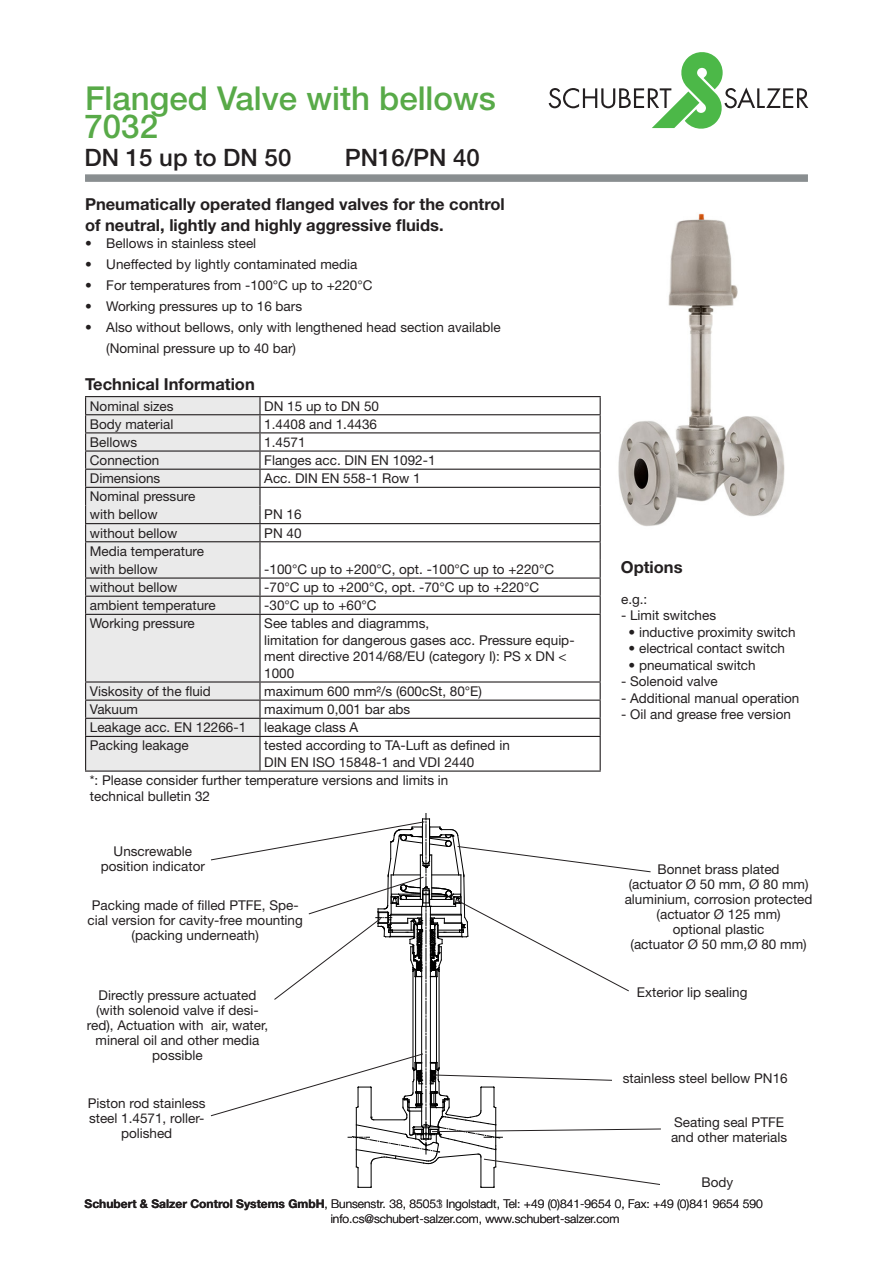
<style>
.page{position:relative;width:893px;height:1263px;background:#fff}
.page>*{position:absolute;margin:0;border:0;box-sizing:border-box;transform-origin:0 0}
.t1{font:500 33px "Helvetica Neue LT Std";color:#58aa48}
.t2{font:500 24px "Helvetica Neue LT Std";color:#231f20}
.Überschrift{font:700 16.5px/21px "Helvetica Neue LT Std";color:#231f20}
.Text{font:13.5px/16.5px "Helvetica Neue LT Std";color:#231f20}
.Zeichnungsbeschriftu{font:13.5px/15px "Helvetica Neue LT Std";color:#231f20;text-align:center}
.t3{font:300 12px "Helvetica Neue LT Std";color:#231f20}
.s1{font-weight:700}
</style>
<div class="page">
<svg style="left:549px;top:52px;width:259px;height:77px"></svg>
<svg style="left:85px;top:174px;width:723px;height:8px;background:#909496"></svg>
<img style="left:618px;top:213px;width:167px;height:313px">
<svg style="left:210px;top:813px;width:451px;height:375px"></svg>
<div style="left:86px;top:397px;width:173px;height:373px;background:#eaeaea"></div>
<svg style="left:261px;top:397px;width:339px;height:373px"></svg>
<hr style="left:85px;top:396px;width:175px;height:1px;background:#231f20">
<hr style="left:260px;top:396px;width:341px;height:1px;background:#231f20">
<hr style="left:85px;top:414px;width:175px;height:1px;background:#231f20">
<hr style="left:260px;top:414px;width:341px;height:1px;background:#231f20">
<hr style="left:85px;top:432px;width:175px;height:1px;background:#231f20">
<hr style="left:260px;top:432px;width:341px;height:1px;background:#231f20">
<hr style="left:85px;top:450px;width:175px;height:2px;background:#231f20">
<hr style="left:260px;top:450px;width:341px;height:2px;background:#231f20">
<hr style="left:85px;top:469px;width:175px;height:1px;background:#231f20">
<hr style="left:260px;top:469px;width:341px;height:1px;background:#231f20">
<hr style="left:85px;top:487px;width:175px;height:1px;background:#231f20">
<hr style="left:260px;top:487px;width:341px;height:1px;background:#231f20">
<hr style="left:85px;top:523px;width:175px;height:1px;background:#231f20">
<hr style="left:260px;top:523px;width:341px;height:1px;background:#231f20">
<hr style="left:85px;top:541px;width:175px;height:1px;background:#231f20">
<hr style="left:260px;top:541px;width:341px;height:1px;background:#231f20">
<hr style="left:260px;top:577px;width:341px;height:2px;background:#231f20">
<hr style="left:85px;top:596px;width:175px;height:1px;background:#231f20">
<hr style="left:260px;top:596px;width:341px;height:1px;background:#231f20">
<svg style="left:259px;top:397px;width:2px;height:217px"></svg>
<svg style="left:600px;top:397px;width:1px;height:217px"></svg>
<hr style="left:85px;top:614px;width:175px;height:1px;background:#231f20">
<hr style="left:85px;top:615px;width:1px;height:66px;background:#231f20">
<hr style="left:260px;top:614px;width:341px;height:1px;background:#231f20">
<hr style="left:259px;top:615px;width:2px;height:66px;background:#231f20">
<hr style="left:600px;top:615px;width:1px;height:66px;background:#231f20">
<hr style="left:85px;top:681px;width:175px;height:1px;background:#231f20">
<hr style="left:260px;top:681px;width:341px;height:1px;background:#231f20">
<hr style="left:85px;top:699px;width:175px;height:2px;background:#231f20">
<hr style="left:260px;top:699px;width:341px;height:2px;background:#231f20">
<hr style="left:85px;top:718px;width:175px;height:1px;background:#231f20">
<svg style="left:85px;top:682px;width:1px;height:54px"></svg>
<hr style="left:260px;top:718px;width:341px;height:1px;background:#231f20">
<svg style="left:259px;top:682px;width:2px;height:54px"></svg>
<svg style="left:600px;top:682px;width:1px;height:54px"></svg>
<hr style="left:85px;top:736px;width:175px;height:1px;background:#231f20">
<hr style="left:85px;top:737px;width:1px;height:33px;background:#231f20">
<hr style="left:260px;top:736px;width:341px;height:1px;background:#231f20">
<hr style="left:259px;top:737px;width:2px;height:33px;background:#231f20">
<hr style="left:600px;top:737px;width:1px;height:33px;background:#231f20">
<hr style="left:85px;top:770px;width:175px;height:2px;background:#231f20">
<hr style="left:260px;top:770px;width:341px;height:2px;background:#231f20">
<svg style="left:85px;top:397px;width:1px;height:217px"></svg>
<hr style="left:85px;top:577px;width:175px;height:2px;background:#231f20">
<p class="t1" style="left:85px;top:79px;width:412px">Flanged Valve with bellows</p>
<p class="t2" style="left:85px;top:143px;width:208px">DN 15 up to DN 50</p>
<p class="t2" style="left:345px;top:143px;width:137px">PN16/PN 40</p>
<p class="t1" style="left:85px;top:107px;width:75px">7032</p>
<p class="Überschrift" style="left:85px;top:193px;width:421px">Pneumatically operated flanged valves for the control of neutral, lightly and highly aggressive fluids.</p>
<p class="Text" style="left:85px;top:235px;width:173px">• Bellows in stainless steel</p>
<p class="Text" style="left:85px;top:256px;width:274px">• Uneffected by lightly contaminated media</p>
<p class="Text" style="left:85px;top:277px;width:289px">• For temperatures from -100°C up to +220°C</p>
<p class="Text" style="left:85px;top:298px;width:219px">• Working pressures up to 16 bars</p>
<p class="Text" style="left:106px;top:316px;width:396px;line-height:21px;text-indent:-21px">• Also without bellows, only with lengthened head section available (Nominal pressure up to 40 bar)</p>
<p class="Überschrift" style="left:85px;top:374px;width:171px">Technical Information</p>
<p class="Text" style="left:90px;top:397px;width:85px">Nominal sizes</p>
<p class="Text" style="left:264px;top:397px;width:116px">DN 15 up to DN 50</p>
<p class="Text" style="left:90px;top:415px;width:85px">Body material</p>
<p class="Text" style="left:264px;top:415px;width:114px">1.4408 and 1.4436</p>
<p class="Text" style="left:90px;top:434px;width:49px">Bellows</p>
<p class="Text" style="left:264px;top:434px;width:43px">1.4571</p>
<p class="Text" style="left:90px;top:452px;width:71px">Connection</p>
<p class="Text" style="left:264px;top:452px;width:173px">Flanges acc. DIN EN 1092-1</p>
<p class="Text" style="left:90px;top:470px;width:72px">Dimensions</p>
<p class="Text" style="left:264px;top:470px;width:158px">Acc. DIN EN 558-1 Row 1</p>
<p class="Text" style="left:90px;top:488px;width:107px">Nominal pressure</p>
<p class="Text" style="left:90px;top:506px;width:69px">with bellow</p>
<p class="Text" style="left:264px;top:506px;width:39px">PN 16</p>
<p class="Text" style="left:90px;top:524px;width:89px">without bellow</p>
<p class="Text" style="left:264px;top:524px;width:39px">PN 40</p>
<p class="Text" style="left:90px;top:542px;width:116px">Media temperature</p>
<p class="Text" style="left:90px;top:561px;width:69px">with bellow</p>
<p class="Text" style="left:264px;top:561px;width:291px">-100°C up to +200°C, opt. -100°C up to +220°C</p>
<p class="Text" style="left:90px;top:579px;width:89px">without bellow</p>
<p class="Text" style="left:264px;top:579px;width:276px">-70°C up to +200°C, opt. -70°C up to +220°C</p>
<p class="Text" style="left:90px;top:597px;width:127px">ambient temperature</p>
<p class="Text" style="left:264px;top:597px;width:114px">-30°C up to +60°C</p>
<p class="Text" style="left:90px;top:615px;width:107px">Working pressure</p>
<p class="Text" style="left:264px;top:615px;width:312px">See tables and diagramms,<br>limitation for dangerous gases acc. Pressure equip&shy;ment directive 2014/68/EU (category I): PS x DN &lt; 1000</p>
<p class="Text" style="left:90px;top:683px;width:123px">Viskosity of the fluid</p>
<p class="Text" style="left:264px;top:683px;width:219px">maximum 600 mm²/s (600cSt, 80°E)</p>
<p class="Text" style="left:90px;top:701px;width:50px">Vakuum</p>
<p class="Text" style="left:264px;top:701px;width:148px">maximum 0,001 bar abs</p>
<p class="Text" style="left:90px;top:719px;width:158px">Leakage acc. EN 12266-1</p>
<p class="Text" style="left:264px;top:719px;width:96px">leakage class A</p>
<p class="Text" style="left:90px;top:737px;width:101px">Packing leakage</p>
<p class="Text" style="left:264px;top:737px;width:247px">tested according to TA-Luft as defined in<br>DIN EN ISO 15848-1 and VDI 2440</p>
<p class="Text" style="left:90px;top:772px;width:360px">*: Please consider further temperature versions and limits in technical bulletin 32</p>
<p class="Zeichnungsbeschriftu" style="left:114px;top:843px;width:80px">Unscrewable</p>
<p class="Zeichnungsbeschriftu" style="left:101px;top:858px;width:106px">position indicator</p>
<p class="Zeichnungsbeschriftu" style="left:88px;top:897px;width:217px">Packing made of filled PTFE, Spe&shy;cial version for cavity-free mounting (packing underneath)</p>
<p class="Zeichnungsbeschriftu" style="left:87px;top:987px;width:183px">Directly pressure actuated (with solenoid valve if desi&shy;red), Actuation with air, water, mineral oil and other media possible</p>
<p class="Zeichnungsbeschriftu" style="left:88px;top:1095px;width:120px">Piston rod stainless steel 1.4571, roller&shy;polished</p>
<p class="Überschrift" style="left:621px;top:556px;width:63px">Options</p>
<p class="Text" style="left:621px;top:590px;width:28px">e.g.:</p>
<p class="Text" style="left:621px;top:607px;width:97px">- Limit switches</p>
<p class="Text" style="left:629px;top:623px;width:169px">• inductive proximity switch</p>
<p class="Text" style="left:629px;top:640px;width:158px">• electrical contact switch</p>
<p class="Text" style="left:629px;top:656px;width:129px">• pneumatical switch</p>
<p class="Text" style="left:621px;top:673px;width:98px">- Solenoid valve</p>
<p class="Text" style="left:621px;top:689px;width:180px">- Additional manual operation</p>
<p class="Text" style="left:621px;top:706px;width:171px">- Oil and grease free version</p>
<p class="Zeichnungsbeschriftu" style="left:658px;top:861px;width:124px">Bonnet brass plated</p>
<p class="Zeichnungsbeschriftu" style="left:629px;top:876px;width:181px">(actuator Ø 50 mm, Ø 80 mm)</p>
<p class="Zeichnungsbeschriftu" style="left:625px;top:891px;width:189px">aluminium, corrosion protected</p>
<p class="Zeichnungsbeschriftu" style="left:657px;top:906px;width:126px">(actuator Ø 125 mm)</p>
<p class="Zeichnungsbeschriftu" style="left:673px;top:921px;width:93px">optional plastic</p>
<p class="Zeichnungsbeschriftu" style="left:631px;top:936px;width:178px">(actuator Ø 50 mm,Ø 80 mm)</p>
<p class="Zeichnungsbeschriftu" style="left:637px;top:985px;width:112px">Exterior lip sealing</p>
<p class="Zeichnungsbeschriftu" style="left:623px;top:1070px;width:166px">stainless steel bellow PN16</p>
<p class="Zeichnungsbeschriftu" style="left:674px;top:1114px;width:111px">Seating seal PTFE</p>
<p class="Zeichnungsbeschriftu" style="left:671px;top:1129px;width:118px">and other materials</p>
<p class="Zeichnungsbeschriftu" style="left:701px;top:1174px;width:33px">Body</p>
<p class="t3" style="left:85px;top:1196px;width:680px"><span class="s1">Schubert &amp; Salzer Control Systems GmbH</span>, Bunsenstr. 38, 85051 Ingolstadt, Tel: +49 (0)841-9654 0, Fax: +49 (0)841 9654 590</p>
<p class="t3" style="left:331px;top:1211px;width:290px">info.cs@schubert-salzer.com, www.schubert-salzer.com</p>
<p class="t3" style="left:436px;top:1196px;width:8px">3</p>
</div>
